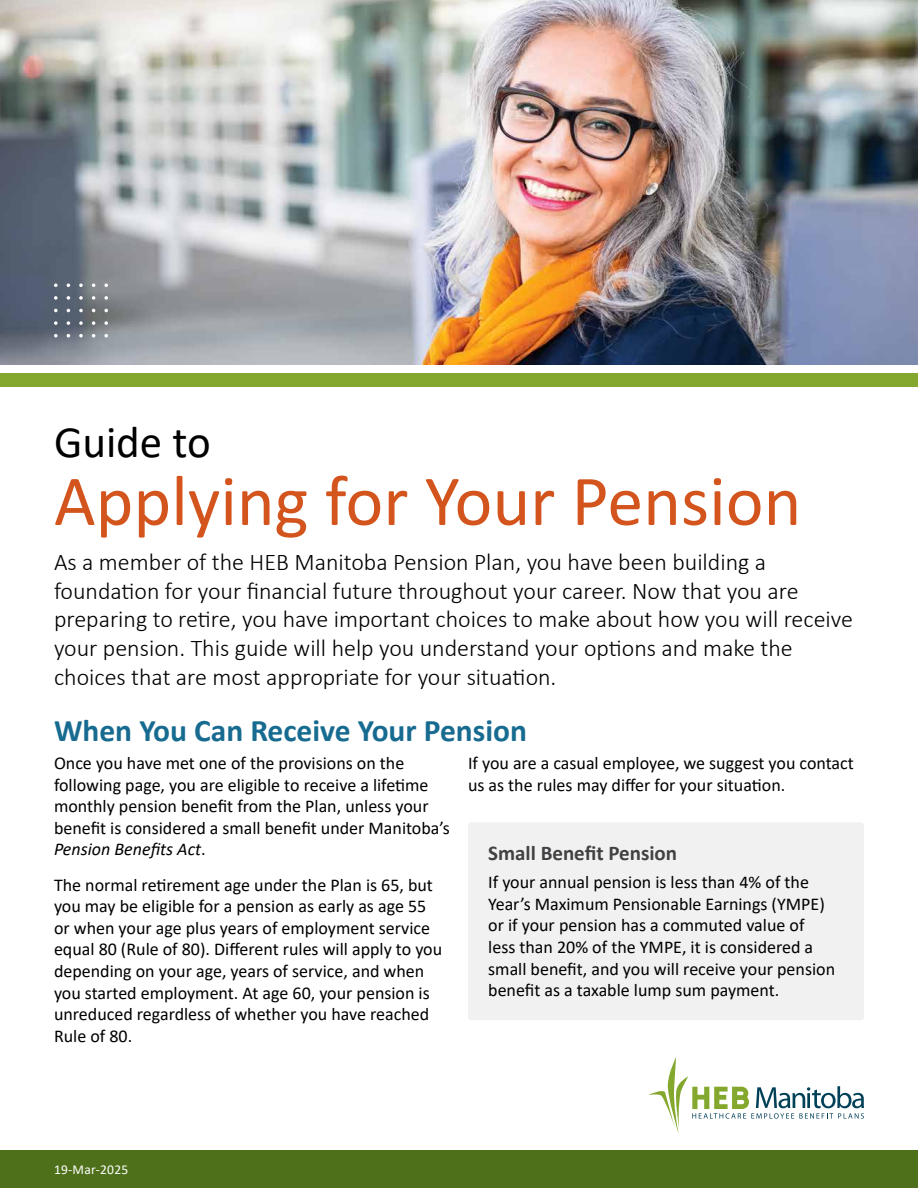
<style>
.page{position:relative;width:918px;height:1188px;background:#fff}
.page>*{position:absolute;margin:0;border:0;box-sizing:border-box;transform-origin:0 0}
.t1{font:72px "Calibri";color:#d3551d}
.t2{font:45px "Calibri";color:#000}
.heading_1{font:700 31.5px "Calibri";color:#176b90}
.deck{font:300 24px/28.8px "Calibri";color:#000}
.heading_3{font:700 21px "Calibri";color:#414042}
.copy{font:18px/21.6px "Calibri";color:#000}
.t3{font:13.5px "Calibri";letter-spacing:.02em;color:#fff}
.s1{font-style:italic}
</style>
<div class="page">
<div style="left:0;top:1150px;width:918px;height:38px;background:#4e701a"></div>
<div style="left:0;top:374px;width:918px;height:13px;background:#83a82d"></div>
<img style="left:0;top:0;width:918px;height:364px">
<svg style="left:648px;top:1057px;width:216px;height:77px"></svg>
<svg style="left:67px;top:296px;width:3px;height:4px"></svg>
<svg style="left:79px;top:296px;width:4px;height:4px"></svg>
<svg style="left:92px;top:296px;width:3px;height:4px"></svg>
<svg style="left:79px;top:284px;width:4px;height:3px"></svg>
<svg style="left:79px;top:309px;width:4px;height:3px"></svg>
<svg style="left:92px;top:321px;width:3px;height:4px"></svg>
<svg style="left:104px;top:296px;width:4px;height:4px"></svg>
<svg style="left:104px;top:284px;width:4px;height:3px"></svg>
<svg style="left:104px;top:309px;width:4px;height:3px"></svg>
<svg style="left:104px;top:321px;width:4px;height:4px"></svg>
<svg style="left:79px;top:321px;width:4px;height:4px"></svg>
<svg style="left:67px;top:321px;width:3px;height:4px"></svg>
<svg style="left:92px;top:334px;width:3px;height:4px"></svg>
<svg style="left:104px;top:334px;width:4px;height:4px"></svg>
<svg style="left:79px;top:334px;width:4px;height:4px"></svg>
<svg style="left:67px;top:334px;width:3px;height:4px"></svg>
<svg style="left:54px;top:296px;width:4px;height:4px"></svg>
<svg style="left:54px;top:284px;width:4px;height:3px"></svg>
<svg style="left:54px;top:309px;width:4px;height:3px"></svg>
<svg style="left:54px;top:321px;width:4px;height:4px"></svg>
<svg style="left:54px;top:334px;width:4px;height:4px"></svg>
<div style="left:468px;top:822px;width:396px;height:198px;background:#f1f1f2;border-radius:3px"></div>
<p class="t2" style="left:54px;top:411px;width:158px">Guide to</p>
<p class="t1" style="left:54px;top:451px;width:749px">Applying for Your Pension</p>
<p class="deck" style="left:54px;top:547px;width:801px">As a member of the HEB Manitoba Pension Plan, you have been building a foundation for your financial future throughout your career. Now that you are preparing to retire, you have important choices to make about how you will receive your pension. This guide will help you understand your options and make the choices that are most appropriate for your situation.</p>
<p class="heading_1" style="left:54px;top:708px;width:475px">When You Can Receive Your Pension</p>
<p class="copy" style="left:54px;top:752px;width:397px">Once you have met one of the provisions on the following page, you are eligible to receive a lifetime monthly pension benefit from the Plan, unless your benefit is considered a small benefit under Manitoba’s <span class="s1">Pension Benefits Act</span>.</p>
<p class="copy" style="left:54px;top:873px;width:390px">The normal retirement age under the Plan is 65, but you may be eligible for a pension as early as age 55 or when your age plus years of employment service equal 80 (Rule of 80). Different rules will apply to you depending on your age, years of service, and when you started employment. At age 60, your pension is unreduced regardless of whether you have reached Rule of 80.</p>
<p class="copy" style="left:468px;top:752px;width:387px">If you are a casual employee, we suggest you contact us as the rules may differ for your situation.</p>
<p class="heading_3" style="left:488px;top:838px;width:190px">Small Benefit Pension</p>
<p class="copy" style="left:488px;top:871px;width:348px">If your annual pension is less than 4% of the Year’s Maximum Pensionable Earnings (YMPE) or if your pension has a commuted value of less than 20% of the YMPE, it is considered a small benefit, and you will receive your pension benefit as a taxable lump sum payment.</p>
<p class="t3" style="left:54px;top:1160px;width:76px">19-Mar-2025</p>
</div>
